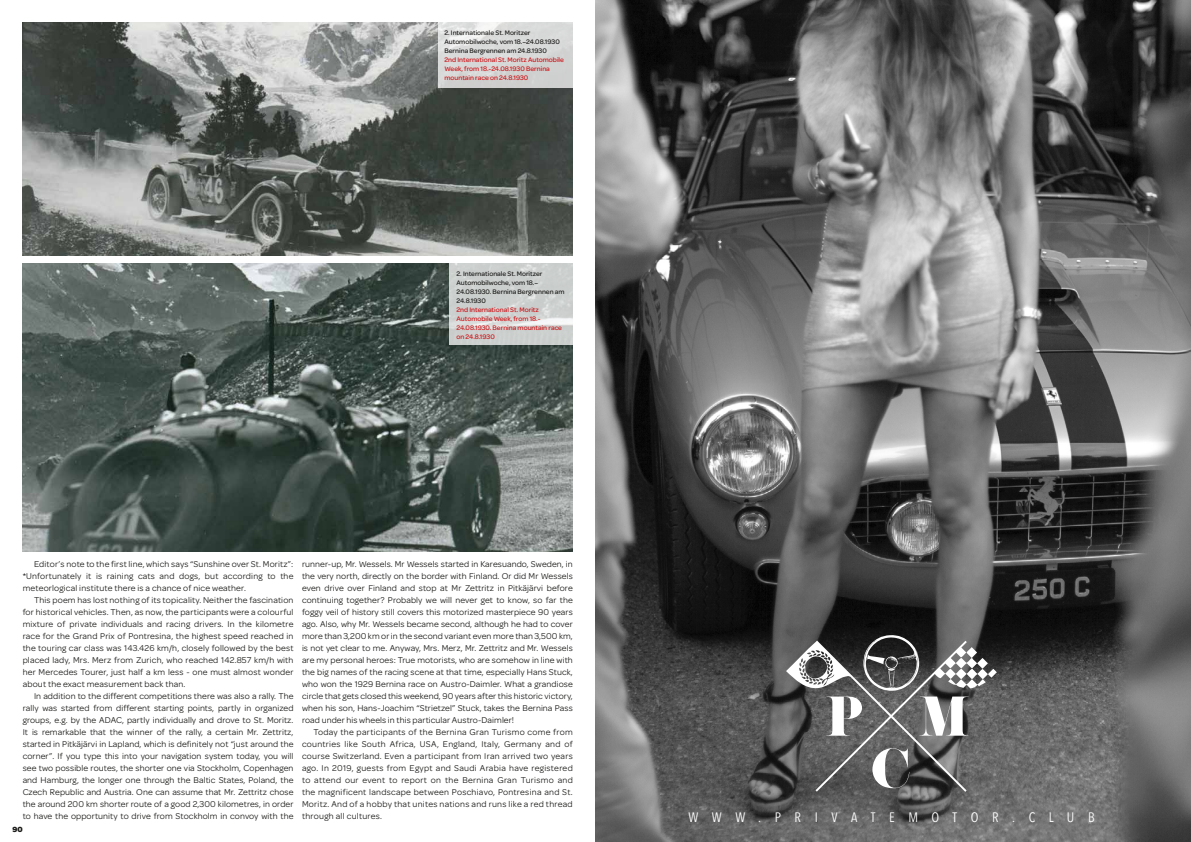
<style>
.page{position:relative;width:1191px;height:842px;background:#fff}
.page>*{position:absolute;margin:0;border:0;box-sizing:border-box;transform-origin:0 0}
.t1{font:condensed 13.6px "Avenir Next LT Pro";letter-spacing:1em;color:#fff}
.t2{font:9px/12px "Omnes";letter-spacing:.02em;color:#1a1a18;text-align:justify}
.t3{font:700 8px "Omnes";color:#1a1a18}
.t4{font:500 7px/9px "Omnes";color:#cd1216}
.t5{font:500 7px/9px "Omnes";color:#1a1a18}
</style>
<div class="page">
<img style="left:595px;top:0;width:596px;height:842px">
<svg style="left:786px;top:635px;width:211px;height:157px;background:#6d6d6d"></svg>
<img style="left:23px;top:23px;width:550px;height:232px">
<img style="left:23px;top:264px;width:550px;height:288px">
<svg style="left:438px;top:23px;width:135px;height:65px;background:#d7d8d8"></svg>
<svg style="left:449px;top:263px;width:124px;height:82px;background:#ced2d0"></svg>
<p class="t5" style="left:444px;top:28px;width:117px">2. Internationale St. Moritzer<br>Automobilwoche, vom 18.–24.08.1930<br>Bernina Bergrennen am 24.8.1930</p>
<p class="t4" style="left:444px;top:55px;width:121px">2nd International St. Moritz Automobile<br>Week, from 18.-24.08.1930 Bernina mountain race on 24.8.1930</p>
<p class="t5" style="left:456px;top:269px;width:109px">2. Internationale St. Moritzer<br>Automobilwoche, vom 18.–<br>24.08.1930. Bernina Bergrennen am<br>24.8.1930</p>
<p class="t4" style="left:456px;top:305px;width:107px">2nd International St. Moritz<br>Automobile Week, from 18.-<br>24.08.1930. Bernina mountain race on 24.8.1930</p>
<p class="t2" style="left:23px;top:558px;width:272px;text-indent:11px">Editor’s note to the first line, which says “Sunshine over St. Moritz”: *Unfortunately it is raining cats and dogs, but according to the meteorlogical institute there is a chance of nice weather.</p>
<p class="t2" style="left:23px;top:594px;width:272px;text-indent:11px">This poem has lost nothing of its topicality. Neither the fascination for historical vehicles. Then, as now, the participants were a colourful mixture of private individuals and racing drivers. In the kilometre race for the Grand Prix of Pontresina, the highest speed reached in the touring car class was 143.426 km/h, closely followed by the best placed lady, Mrs. Merz from Zurich, who reached 142.857 km/h with her Mercedes Tourer, just half a km less - one must almost wonder about the exact measurement back than.</p>
<p class="t2" style="left:23px;top:690px;width:272px;text-indent:11px">In addition to the different competitions there was also a rally. The rally was started from different starting points, partly in organized groups, e.g. by the ADAC, partly individually and drove to St. Moritz.<br>It is remarkable that the winner of the rally, a certain Mr. Zettritz, started in Pitkäjärvi in Lapland, which is definitely not “just around the corner”. If you type this into your navigation system today, you will see two possible routes, the shorter one via Stockholm, Copenhagen and Hamburg, the longer one through the Baltic States, Poland, the Czech Republic and Austria. One can assume that Mr. Zettritz chose the around 200 km shorter route of a good 2,300 kilometres, in order to have the opportunity to drive from Stockholm in convoy with the</p>
<p class="t3" style="left:12px;top:824px;width:12px">90</p>
<p class="t2" style="left:302px;top:558px;width:272px">runner-up, Mr. Wessels. Mr Wessels started in Karesuando, Sweden, in the very north, directly on the border with Finland. Or did Mr Wessels even drive over Finland and stop at Mr Zettritz in Pitkäjärvi before continuing together? Probably we will never get to know, so far the foggy veil of history still covers this motorized masterpiece 90 years ago. Also, why Mr. Wessels became second, although he had to cover more than 3,200 km or in the second variant even more than 3,500 km, is not yet clear to me. Anyway, Mrs. Merz, Mr. Zettritz and Mr. Wessels are my personal heroes: True motorists, who are somehow in line with the big names of the racing scene at that time, especially Hans Stuck, who won the 1929 Bernina race on Austro-Daimler. What a grandiose circle that gets closed this weekend, 90 years after this historic victory, when his son, Hans-Joachim “Strietzel” Stuck, takes the Bernina Pass road under his wheels in this particular Austro-Daimler!</p>
<p class="t2" style="left:302px;top:726px;width:272px;text-indent:11px">Today the participants of the Bernina Gran Turismo come from countries like South Africa, USA, England, Italy, Germany and of course Switzerland. Even a participant from Iran arrived two years ago. In 2019, guests from Egypt and Saudi Arabia have registered to attend our event to report on the Bernina Gran Turismo and the magnificent landscape between Poschiavo, Pontresina and St.<br>Moritz. And of a hobby that unites nations and runs like a red thread through all cultures.</p>
<h1 class="t1" style="left:688px;top:809px;width:408px">WWW.PRIVATEMOTOR.CLUB</h1>
</div>
